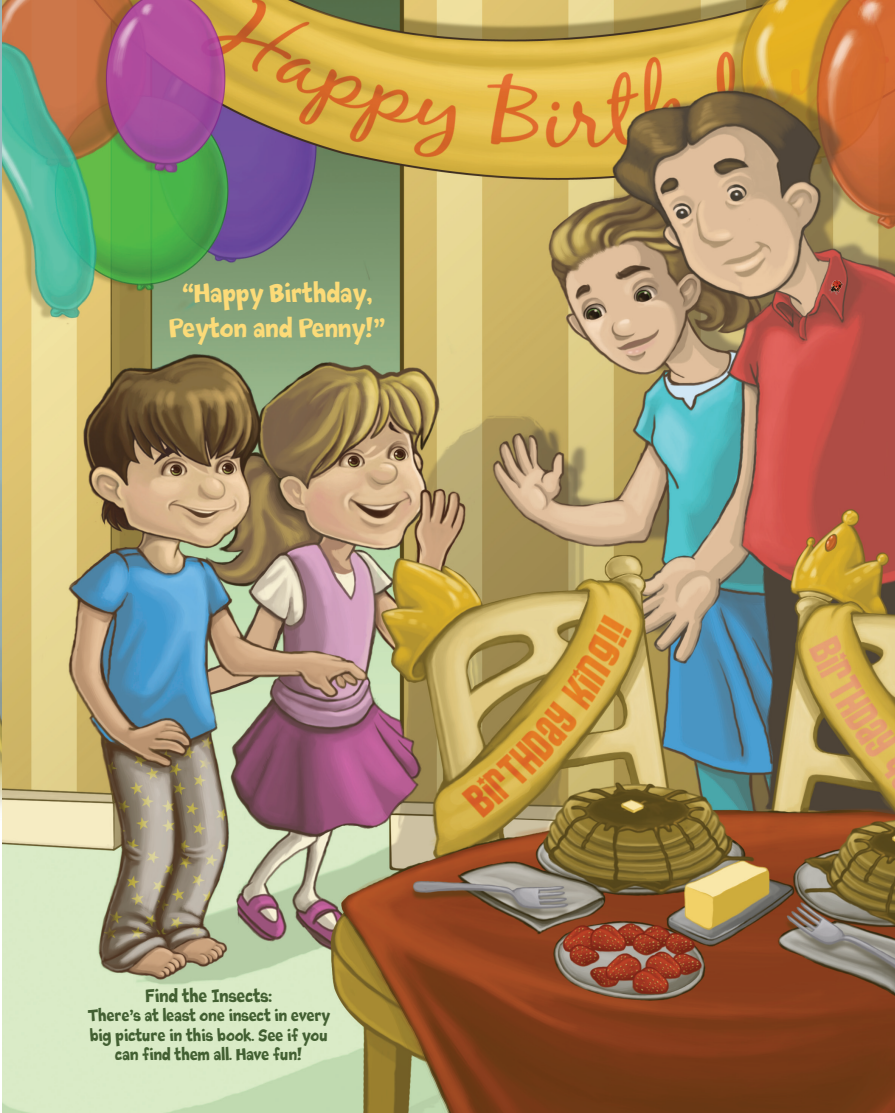
<style>
.page{position:relative;width:895px;height:1113px;background:#fff}
.page>*{position:absolute;margin:0;border:0;box-sizing:border-box;transform-origin:0 0}
.t1{font:28.5px/34.5px "Easterbuns";color:#fcdb78;text-align:center}
.t2{font:19.5px "Easterbuns";color:#425f32}
.t3{font:18px/19.5px "Easterbuns";color:#425f32;text-align:center}
</style>
<div class="page">
<img style="left:0;top:0;width:895px;height:1113px">
<img style="left:828px;top:279px;width:16px;height:16px">
<svg style="left:0;top:0;width:3px;height:4px"></svg>
<svg style="left:0;top:1109px;width:3px;height:4px"></svg>
<svg style="left:892px;top:0;width:3px;height:4px"></svg>
<svg style="left:892px;top:1109px;width:3px;height:4px"></svg>
<h1 class="t1" style="left:169px;top:276px;width:218px">“Happy Birthday,<br>Peyton and Penny!”</h1>
<p class="t2" style="left:146px;top:984px;width:128px">Find the Insects:</p>
<p class="t3" style="left:88px;top:1006px;width:244px">There’s at least one insect in every big picture in this book. See if you can find them all. Have fun!</p>
</div>
